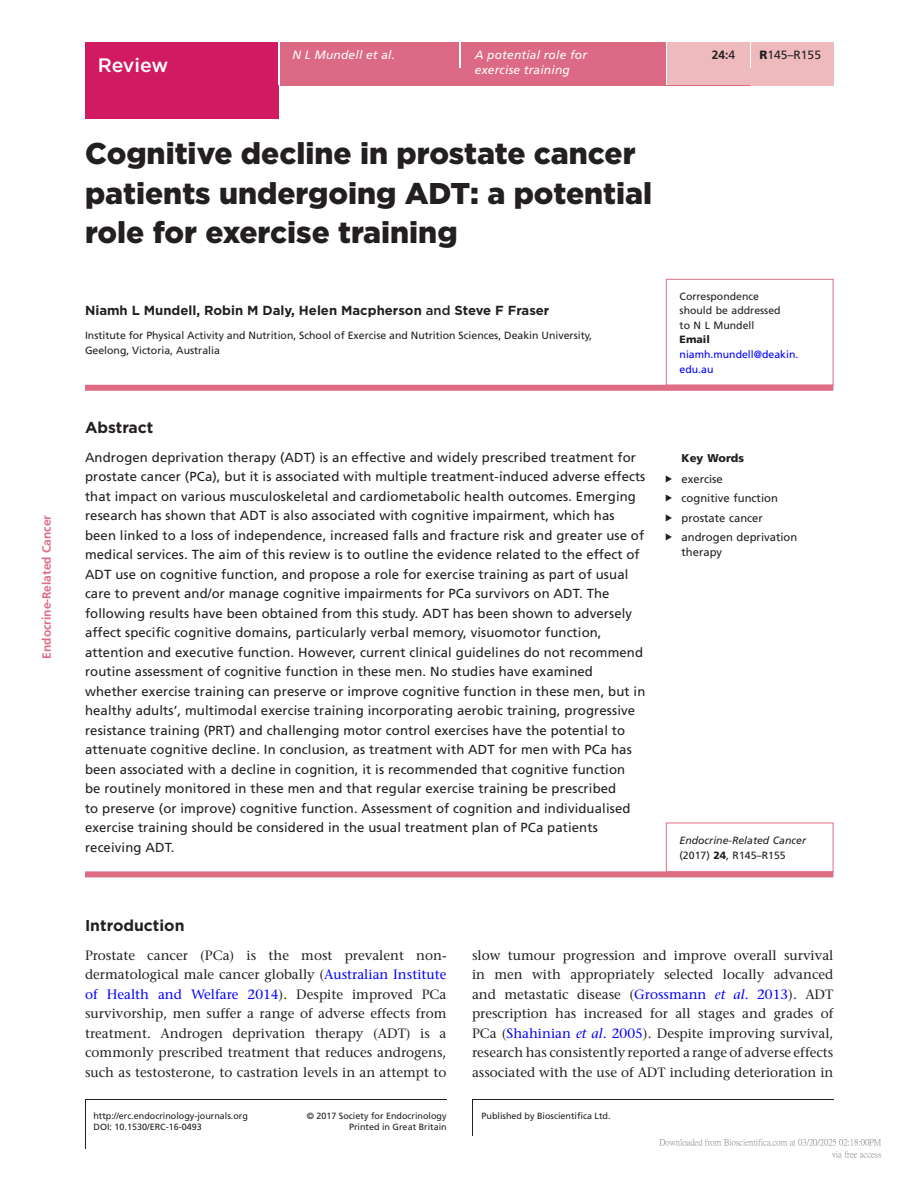
<style>
.page{position:relative;width:919px;height:1187px;background:#fff}
.page>*{position:absolute;margin:0;border:0;box-sizing:border-box;transform-origin:0 0}
.t1{font:900 30px/39px "Gotham";color:#231f20}
.t2{font:500 19.5px "Gotham";letter-spacing:-.01em;color:#fff}
.t3{font:700 15.75px "Gotham";color:#231f20}
.t4{font:500 13.5px/19.5px "Stone Serif Std";color:#231f20;text-align:justify}
.t5{font:13.2px/19.5px "Frutiger LT Std";letter-spacing:.01em;color:#231f20}
.t6{font:700 13.2px "Gotham";color:#231f20}
.t7{font:italic 12px/14.7px "Frutiger LT Std";letter-spacing:.015em;color:#fff}
.t8{font:700 12px "Frutiger LT Std";color:#df6c85}
.t9{font:12px "Frutiger LT Std";color:#231f20}
.t10{font:700 12px "Frutiger LT Std";color:#231f20}
.t11{font:11.25px/19.5px "Frutiger LT Std";color:#231f20}
.t12{font:900 11.25px "Frutiger LT Std";color:#231f20}
.t13{font:10.5px/14.7px "Frutiger LT Std";color:#231f20}
.t14{font:italic 10.5px/14.7px "Frutiger LT Std";color:#231f20}
.t15{font:10.5px/14.7px "Frutiger LT Std";color:#00f}
.t16{font:900 10.5px "Frutiger LT Std";color:#231f20}
.t17{font:9px/11.4px "Frutiger LT Std";color:#231f20;text-align:right}
.t18{font:9px/12px "P Ming Li U";color:rgb(0 0 0/.5);text-align:right}
.s1{font-weight:500}
.s2{font-weight:400}
.s3{font-weight:900}
.s4{font-style:normal}
.s5{font-weight:900;font-style:normal}
.s6{color:#00f}
.s7{font-style:italic;color:#00f}
</style>
<div class="page">
<div style="left:85px;top:43px;width:194px;height:76px;background:#d01b62"></div>
<div style="left:280px;top:51px;width:553px;height:34px;background:#dd6a84"></div>
<div style="left:280px;top:43px;width:179px;height:8px;background:#dd6a84"></div>
<hr style="left:459px;top:43px;width:2px;height:25px;background:#fff">
<div style="left:461px;top:43px;width:204px;height:42px;background:#dd6a84"></div>
<hr style="left:665px;top:43px;width:2px;height:42px;background:#fff">
<div style="left:667px;top:43px;width:82px;height:42px;background:#efbabe"></div>
<div style="left:749px;top:68px;width:84px;height:17px;background:#efbabe"></div>
<hr style="left:749px;top:43px;width:2px;height:25px;background:#fff">
<div style="left:751px;top:43px;width:82px;height:25px;background:#efbabe"></div>
<hr style="left:85px;top:1099px;width:1px;height:49px;background:#231f20">
<hr style="left:472px;top:1099px;width:1px;height:36px;background:#231f20">
<hr style="left:85px;top:1099px;width:361px;height:1px;background:#231f20">
<hr style="left:472px;top:1099px;width:361px;height:1px;background:#231f20">
<div style="left:85px;top:385px;width:748px;height:6px;background:#df6c85"></div>
<div style="left:85px;top:871px;width:748px;height:6px;background:#df6c85"></div>
<div style="left:666px;top:822px;width:167px;height:50px;border:1px solid #df6c85"></div>
<div style="left:666px;top:279px;width:167px;height:106px;border:1px solid #df6c85"></div>
<p class="t8" style="left:40px;top:658px;width:145px;rotate:-90deg">Endocrine-Related Cancer</p>
<h2 class="t2" style="left:98px;top:53px;width:72px">Review</h2>
<p class="t7" style="left:292px;top:47px;width:104px">N L Mundell et al.</p>
<p class="t7" style="left:475px;top:47px;width:114px">A potential role for exercise training</p>
<h1 class="t1" style="left:85px;top:134px;width:568px">Cognitive decline in prostate cancer patients undergoing ADT: a potential role for exercise training</h1>
<p class="t6" style="left:85px;top:301px;width:466px">Niamh L Mundell, Robin M Daly, Helen Macpherson <span class="s1">and</span> Steve F Fraser</p>
<p class="t13" style="left:85px;top:328px;width:508px">Institute for Physical Activity and Nutrition, School of Exercise and Nutrition Sciences, Deakin University,<br>Geelong, Victoria, Australia</p>
<p class="t3" style="left:85px;top:417px;width:70px">Abstract</p>
<p class="t5" style="left:85px;top:447px;width:562px">Androgen deprivation therapy (ADT) is an effective and widely prescribed treatment for prostate cancer (PCa), but it is associated with multiple treatment-induced adverse effects that impact on various musculoskeletal and cardiometabolic health outcomes. Emerging research has shown that ADT is also associated with cognitive impairment, which has been linked to a loss of independence, increased falls and fracture risk and greater use of medical services. The aim of this review is to outline the evidence related to the effect of ADT use on cognitive function, and propose a role for exercise training as part of usual care to prevent and/or manage cognitive impairments for PCa survivors on ADT. The following results have been obtained from this study. ADT has been shown to adversely affect specific cognitive domains, particularly verbal memory, visuomotor function, attention and executive function. However, current clinical guidelines do not recommend routine assessment of cognitive function in these men. No studies have examined whether exercise training can preserve or improve cognitive function in these men, but in healthy adults’, multimodal exercise training incorporating aerobic training, progressive resistance training (PRT) and challenging motor control exercises have the potential to attenuate cognitive decline. In conclusion, as treatment with ADT for men with PCa has been associated with a decline in cognition, it is recommended that cognitive function<br>be routinely monitored in these men and that regular exercise training be prescribed<br>to preserve (or improve) cognitive function. Assessment of cognition and individualised exercise training should be considered in the usual treatment plan of PCa patients receiving ADT.</p>
<p class="t10" style="left:711px;top:48px;width:25px">24:<span class="s2">4</span></p>
<p class="t9" style="left:759px;top:48px;width:63px"><span class="s3">R</span>145–R155</p>
<p class="t13" style="left:679px;top:288px;width:102px">Correspondence should be addressed to N L Mundell</p>
<p class="t16" style="left:679px;top:333px;width:32px">Email</p>
<p class="t15" style="left:679px;top:347px;width:120px">niamh.mundell@deakin. edu.au</p>
<p class="t12" style="left:681px;top:451px;width:64px">Key Words</p>
<p class="t11" style="left:681px;top:469px;width:117px">exercise<br>cognitive function prostate cancer androgen deprivation</p>
<p class="t11" style="left:681px;top:542px;width:42px">therapy</p>
<p class="t14" style="left:679px;top:833px;width:128px">Endocrine-Related Cancer <span class="s4">(2017)</span> <span class="s5">24</span><span class="s4">, R145–R155</span></p>
<p class="t3" style="left:85px;top:915px;width:101px">Introduction</p>
<p class="t4" style="left:85px;top:945px;width:363px">Prostate cancer (PCa) is the most prevalent non&shy;dermatological male cancer globally (<span class="s6">Australian Institute of Health and Welfare 2014</span>). Despite improved PCa survivorship, men suffer a range of adverse effects from treatment. Androgen deprivation therapy (ADT) is a commonly prescribed treatment that reduces androgens, such as testosterone, to castration levels in an attempt to</p>
<p class="t4" style="left:472px;top:945px;width:363px">slow tumour progression and improve overall survival in men with appropriately selected locally advanced and metastatic disease (<span class="s6">Grossmann</span> <span class="s7">et al</span><span class="s6">. 2013</span>). ADT prescription has increased for all stages and grades of PCa (<span class="s6">Shahinian</span> <span class="s7">et al</span><span class="s6">. 2005</span>). Despite improving survival, research has consistently reported a range of adverse effects associated with the use of ADT including deterioration in</p>
<p class="t17" style="left:93px;top:1109px;width:156px">http://erc.endocrinology-journals.org</p>
<p class="t17" style="left:307px;top:1109px;width:141px">© 2017 Society for Endocrinology<br>Printed in Great Britain</p>
<p class="t17" style="left:481px;top:1110px;width:131px">Published by Bioscientifica Ltd.</p>
<p class="t17" style="left:94px;top:1121px;width:110px">DOI: 10.1530/ERC-16-0493</p>
<p class="t18" style="left:659px;top:1136px;width:223px">Downloaded from Bioscientifica.com at 03/20/2025 02:18:00PM via free access</p>
</div>
